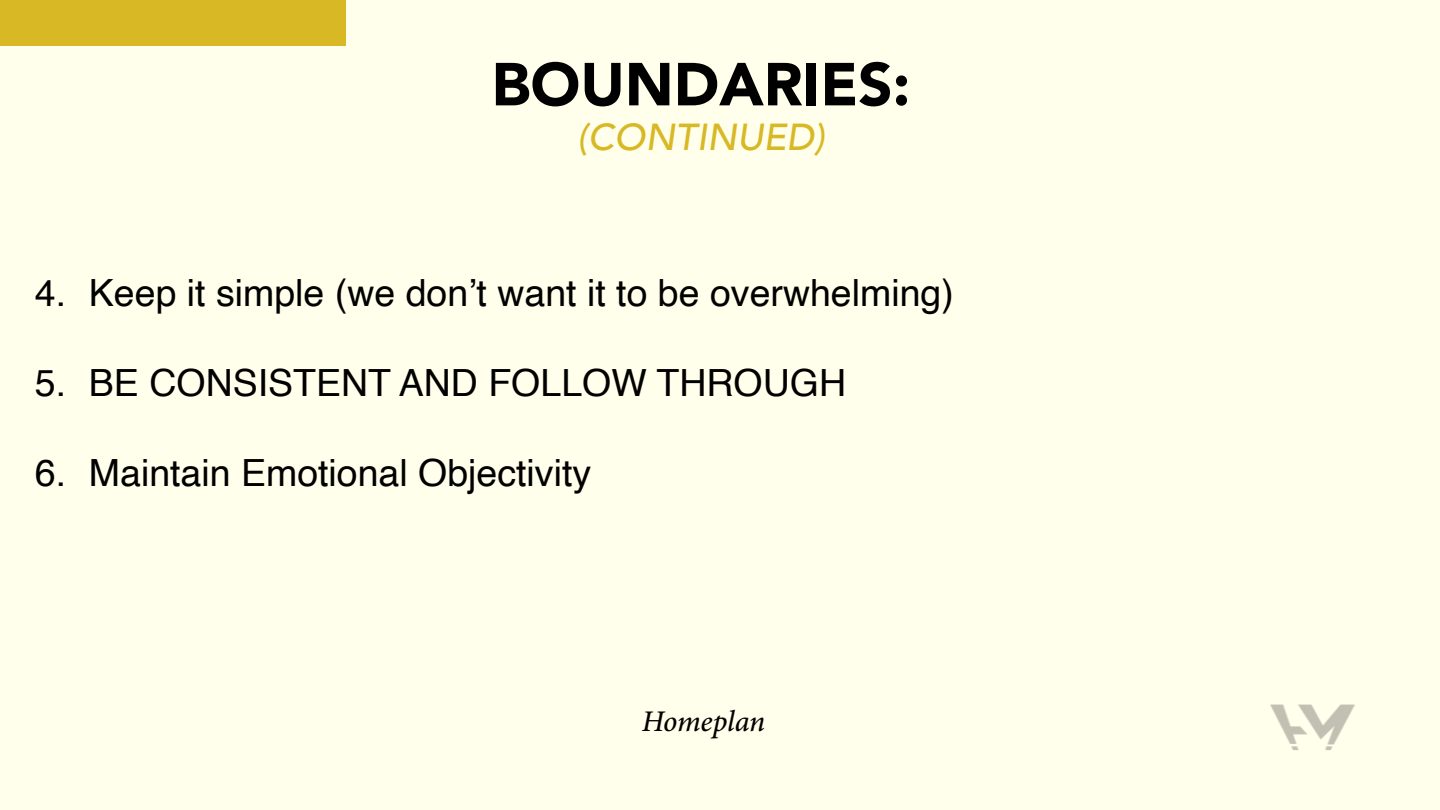
<style>
.page{position:relative;width:1440px;height:810px;background:#ffffec}
.page>*{position:absolute;margin:0;border:0;box-sizing:border-box;transform-origin:0 0}
.t1{font:900 60px "Avenir";color:#000}
.t2{font:37.5px "Helvetica";color:#000}
.t3{font:italic 500 37.5px "Avenir";color:#d8b824}
.t4{font:italic 500 30px "Minion Pro";letter-spacing:-.01em;color:#000}
</style>
<div class="page">
<div style="left:0;top:0;width:345px;height:45px;background:#d8b824"></div>
<img style="left:1270px;top:704px;width:85px;height:46px">
<p class="t1" style="left:492px;top:33px;width:420px">BOUNDARIES:</p>
<p class="t3" style="left:577px;top:115px;width:249px">(CONTINUED)</p>
<p class="t2" style="left:35px;top:264px;width:920px">4. Keep it simple (we don’t want it to be overwhelming)</p>
<p class="t2" style="left:35px;top:354px;width:813px">5. BE CONSISTENT AND FOLLOW THROUGH</p>
<p class="t2" style="left:35px;top:444px;width:558px">6. Maintain Emotional Objectivity</p>
<p class="t4" style="left:642px;top:701px;width:125px">Homeplan</p>
</div>
